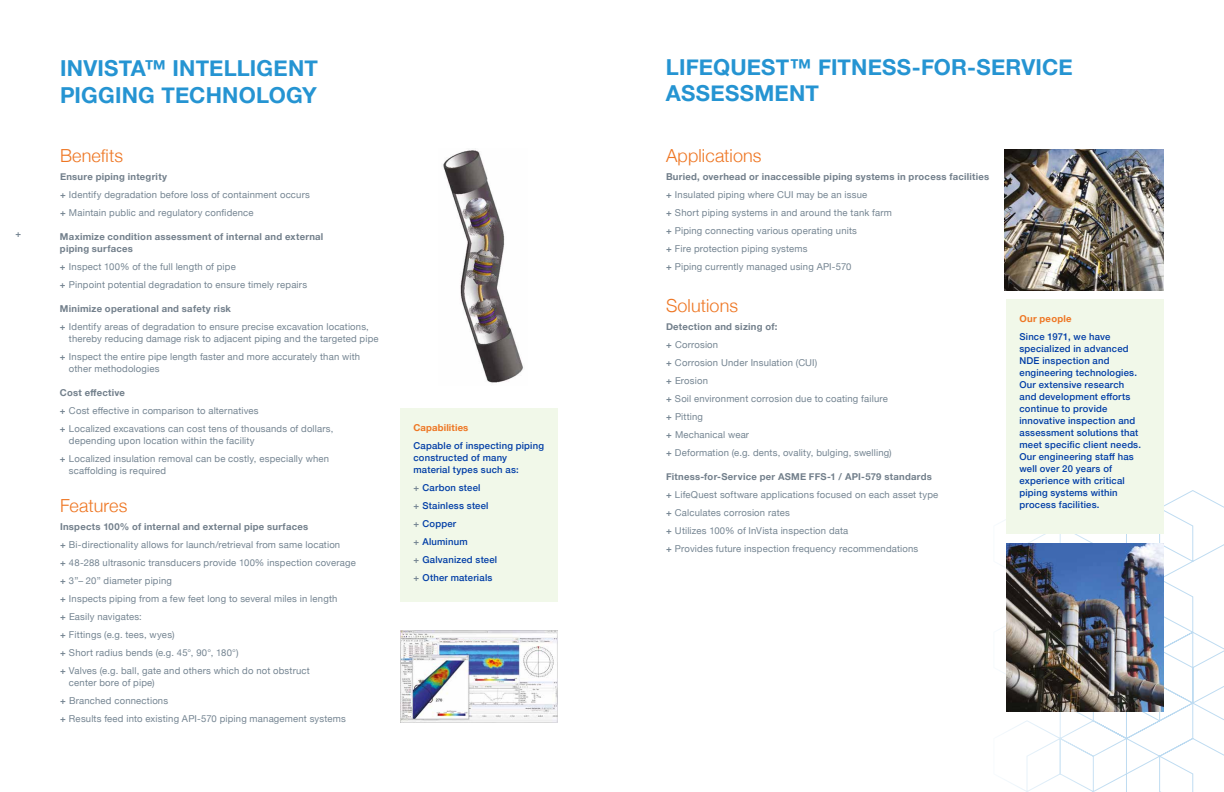
<style>
.page{position:relative;width:1224px;height:792px;background:#fff}
.page>*{position:absolute;margin:0;border:0;box-sizing:border-box;transform-origin:0 0}
.t1{font:700 22px/26.4px "Helvetica Neue";letter-spacing:.01em;color:#2594d2}
.t2{font:300 18px "Helvetica Neue";letter-spacing:.005em;color:#ee7623}
.t3{font:9.5px/18px "Helvetica Neue";letter-spacing:.02em;color:#758592}
.t4{font:500 9.5px/12px "Helvetica Neue";letter-spacing:.02em;color:#003da6}
.t5{font:700 9.5px/12px "Helvetica Neue";letter-spacing:.025em;color:#727f8b}
.t6{font:700 9.5px "Helvetica Neue";letter-spacing:.02em;color:#ee7623}
.t7{font:500 9.5px "Helvetica Neue";color:#758592}
.s1{font-weight:700;color:#727f8b}
.s2{font-weight:500}
.s3{color:#758592}
</style>
<div class="page">
<svg style="left:998px;top:490px;width:226px;height:302px"></svg>
<div style="left:400px;top:408px;width:158px;height:194px;background:#f1f8e9"></div>
<div style="left:1006px;top:300px;width:158px;height:234px;background:#f1f8e9"></div>
<img style="left:401px;top:631px;width:157px;height:92px">
<img style="left:443px;top:150px;width:80px;height:233px">
<img style="left:1005px;top:149px;width:159px;height:142px">
<img style="left:1006px;top:543px;width:158px;height:168px">
<p class="t7" style="left:15px;top:226px;width:7px">+</p>
<h1 class="t1" style="left:60px;top:56px;width:259px">INVISTA™ INTELLIGENT<br>PIGGING TECHNOLOGY</h1>
<h1 class="t1" style="left:666px;top:54px;width:408px">LIFEQUEST™ FITNESS-FOR-SERVICE<br>ASSESSMENT</h1>
<h2 class="t2" style="left:60px;top:142px;width:65px">Benefits</h2>
<p class="t3" style="left:60px;top:169px;width:251px"><span class="s1">Ensure piping integrity<br></span><span class="s2">+</span> Identify degradation before loss of containment occurs <span class="s2">+</span> Maintain public and regulatory confidence</p>
<p class="t5" style="left:60px;top:231px;width:265px">Maximize condition assessment of internal and external piping surfaces</p>
<p class="t3" style="left:60px;top:259px;width:249px"><span class="s2">+</span> Inspect 100% of the full length of pipe<br><span class="s2">+</span> Pinpoint potential degradation to ensure timely repairs</p>
<p class="t3" style="left:60px;top:301px;width:310px"><span class="s1">Minimize operational and safety risk<br></span><span class="s2">+</span> Identify areas of degradation to ensure precise excavation locations,</p>
<p class="t3" style="left:60px;top:331px;width:320px;text-indent:9px">thereby reducing damage risk to adjacent piping and the targeted pipe <span class="s2">+</span> Inspect the entire pipe length faster and more accurately than with</p>
<p class="t3" style="left:69px;top:361px;width:92px">other methodologies</p>
<p class="t3" style="left:60px;top:385px;width:275px"><span class="s1">Cost effective<br></span><span class="s2">+</span> Cost effective in comparison to alternatives<br><span class="s2">+</span> Localized excavations can cost tens of thousands of dollars,</p>
<p class="t3" style="left:60px;top:433px;width:271px;text-indent:9px">depending upon location within the facility<br><span class="s2">+</span> Localized insulation removal can be costly, especially when</p>
<p class="t3" style="left:69px;top:463px;width:99px">scaffolding is required</p>
<h2 class="t2" style="left:60px;top:491px;width:69px">Features</h2>
<p class="t3" style="left:60px;top:518px;width:297px"><span class="s1">Inspects 100% of internal and external pipe surfaces<br></span><span class="s2">+</span> Bi-directionality allows for launch/retrieval from same location<br><span class="s2">+</span> 48-288 ultrasonic transducers provide 100% inspection coverage <span class="s2">+</span> 3”– 20” diameter piping<br><span class="s2">+</span> Inspects piping from a few feet long to several miles in length<br><span class="s2">+</span> Easily navigates:<br><span class="s2">+</span> Fittings (e.g. tees, wyes)<br><span class="s2">+</span> Short radius bends (e.g. 45°, 90°, 180°)<br><span class="s2">+</span> Valves (e.g. ball, gate and others which do not obstruct</p>
<p class="t3" style="left:60px;top:674px;width:287px;text-indent:9px">center bore of pipe)<br><span class="s2">+</span> Branched connections<br><span class="s2">+</span> Results feed into existing API-570 piping management systems</p>
<p class="t6" style="left:414px;top:420px;width:56px">Capabilities</p>
<p class="t4" style="left:414px;top:439px;width:132px">Capable of inspecting piping constructed of many material types such as:</p>
<p class="t4" style="left:414px;top:478px;width:85px;line-height:18px"><span class="s3">+</span> Carbon steel<br><span class="s3">+</span> Stainless steel<br><span class="s3">+</span> Copper<br><span class="s3">+</span> Aluminum<br><span class="s3">+</span> Galvanized steel <span class="s3">+</span> Other materials</p>
<h2 class="t2" style="left:666px;top:142px;width:97px">Applications</h2>
<p class="t3" style="left:666px;top:169px;width:325px"><span class="s1">Buried, overhead or inaccessible piping systems in process facilities </span><span class="s2">+</span> Insulated piping where CUI may be an issue<br><span class="s2">+</span> Short piping systems in and around the tank farm<br><span class="s2">+</span> Piping connecting various operating units<br><span class="s2">+</span> Fire protection piping systems<br><span class="s2">+</span> Piping currently managed using API-570</p>
<h2 class="t2" style="left:666px;top:291px;width:74px">Solutions</h2>
<p class="t3" style="left:666px;top:318px;width:227px"><span class="s1">Detection and sizing of:<br></span><span class="s2">+</span> Corrosion<br><span class="s2">+</span> Corrosion Under Insulation (CUI)<br><span class="s2">+</span> Erosion<br><span class="s2">+</span> Soil environment corrosion due to coating failure <span class="s2">+</span> Pitting<br><span class="s2">+</span> Mechanical wear<br><span class="s2">+</span> Deformation (e.g. dents, ovality, bulging, swelling)</p>
<p class="t3" style="left:666px;top:468px;width:274px"><span class="s1">Fitness-for-Service per ASME FFS-1 / API-579 standards </span><span class="s2">+</span> LifeQuest software applications focused on each asset type <span class="s2">+</span> Calculates corrosion rates<br><span class="s2">+</span> Utilizes 100% of InVista inspection data<br><span class="s2">+</span> Provides future inspection frequency recommendations</p>
<p class="t6" style="left:1020px;top:311px;width:54px">Our people</p>
<p class="t4" style="left:1020px;top:330px;width:123px">Since 1971, we have specialized in advanced<br>NDE inspection and engineering technologies.<br>Our extensive research and development efforts continue to provide innovative inspection and assessment solutions that meet specific client needs.<br>Our engineering staff has well over 20 years of experience with critical piping systems within process facilities.</p>
</div>
